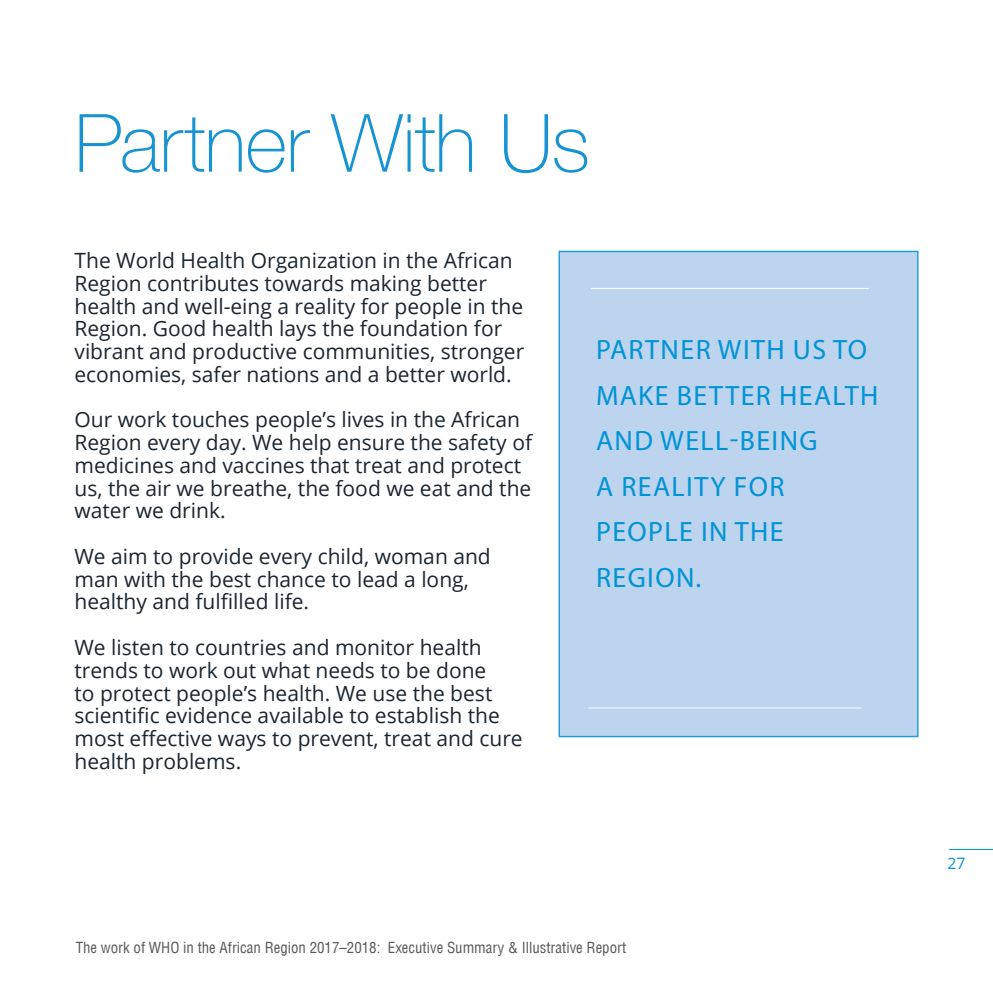
<style>
.page{position:relative;width:993px;height:993px;background:#fff}
.page>*{position:absolute;margin:0;border:0;box-sizing:border-box;transform-origin:0 0}
.t1{font:100 80.5px "Helvetica Neue LT Std";letter-spacing:-.01em;color:#1893d2}
.t2{font:28px/45.5px "Myriad Pro";letter-spacing:.05em;color:#0093d5}
.t3{font:21px/22.8px "Open Sans";color:#1b2630}
.t4{font:15.75px "Open Sans";color:#0093d5}
.t5{font:condensed 14.88px "Helvetica LT";color:#58595b}
</style>
<div class="page">
<hr style="left:948px;top:848px;width:44px;height:1px;background:#0093d5">
<div style="left:558px;top:251px;width:360px;height:486px;background:#bcd4ee;border:1px solid #1e9dd8"></div>
<hr style="left:590px;top:288px;width:278px;height:1px;background:#fff">
<hr style="left:588px;top:707px;width:273px;height:1px;background:#fff">
<h1 class="t1" style="left:74px;top:97px;width:517px">Partner With Us</h1>
<p class="t3" style="left:74px;top:248px;width:451px">The World Health Organization in the African Region contributes towards making better health and well-eing a reality for people in the Region. Good health lays the foundation for vibrant and productive communities, stronger economies, safer nations and a better world.</p>
<p class="t3" style="left:74px;top:407px;width:459px">Our work touches people’s lives in the African Region every day. We help ensure the safety of medicines and vaccines that treat and protect us, the air we breathe, the food we eat and the water we drink.</p>
<p class="t3" style="left:74px;top:544px;width:418px">We aim to provide every child, woman and man with the best chance to lead a long, healthy and fulfilled life.</p>
<p class="t3" style="left:74px;top:635px;width:449px">We listen to countries and monitor health trends to work out what needs to be done<br>to protect people’s health. We use the best scientific evidence available to establish the most effective ways to prevent, treat and cure health problems.</p>
<h2 class="t2" style="left:596px;top:326px;width:284px">PARTNER WITH US TO<br>MAKE BETTER HEALTH<br>AND WELL-BEING<br>A REALITY FOR<br>PEOPLE IN THE<br>REGION.</h2>
<p class="t5" style="left:76px;top:938px;width:552px">The work of WHO in the African Region 2017–2018: Executive Summary &amp; Illustrative Report</p>
<p class="t4" style="left:947px;top:852px;width:20px">27</p>
</div>
